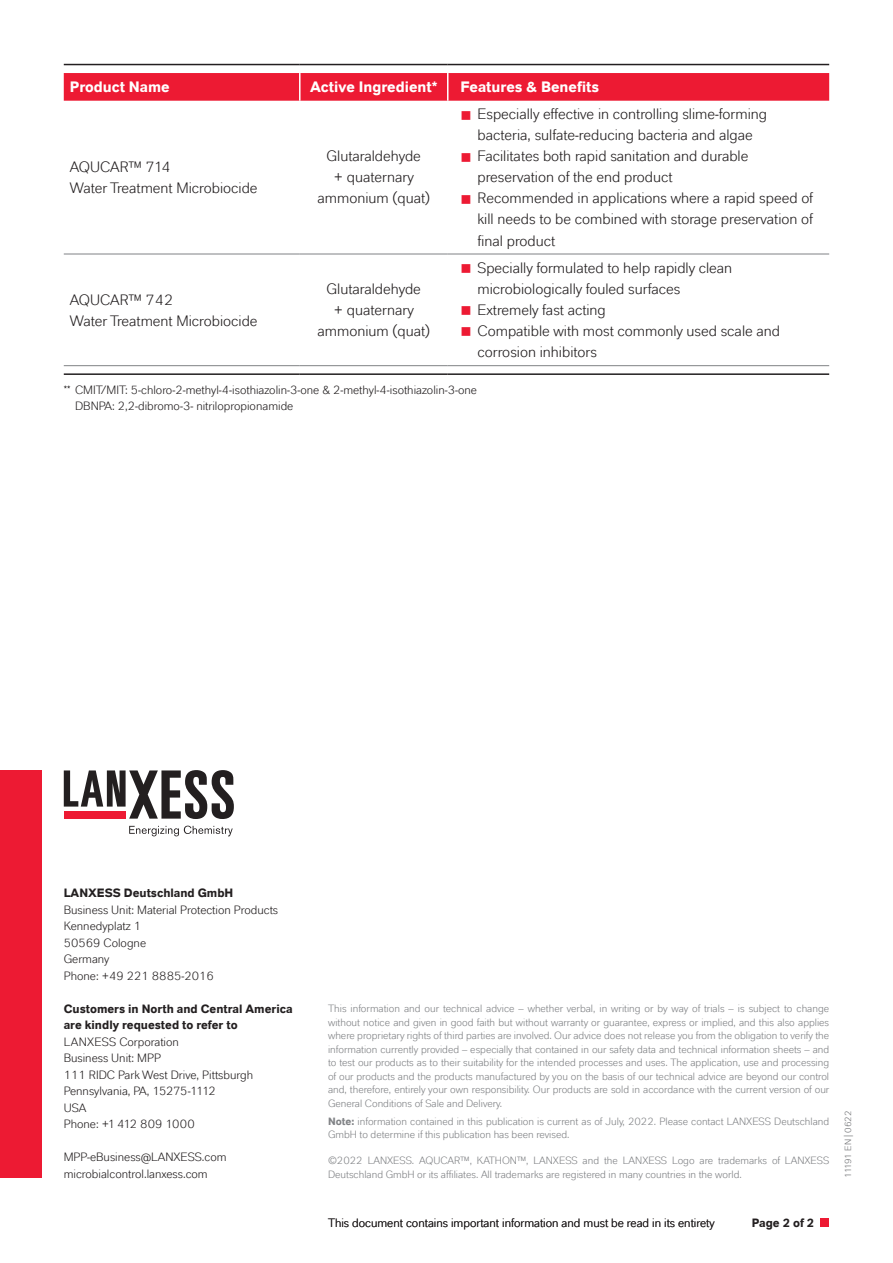
<style>
.page{position:relative;width:893px;height:1263px;background:#fff}
.page>*{position:absolute;margin:0;border:0;box-sizing:border-box;transform-origin:0 0}
.Tabelle{font:15px/21px "Lanxess Global";color:#231f20}
.Tabelle_Kopf{font:700 15px "Lanxess Global";color:#fff}
.Adresse__1{font:12px "Lanxess Global";color:#231f20}
.Bildunterschrift{font:12px/16.5px "Lanxess Global";color:#231f20}
.Adresse__1-2{font:700 12px/16.5px "Lanxess Global";color:#231f20}
.Copy{font:12px "Lanxess Global";color:#231f20}
.Disclaimer{font:10.5px/13.5px "Lanxess Global";color:#808285}
.t1{font:9px "Lanxess Global";letter-spacing:-.02em;color:#6c6d70}
.s1{font-weight:700}
</style>
<div class="page">
<div style="left:821px;top:1218px;width:8px;height:9px;background:#ed1a33"></div>
<hr style="left:64px;top:373px;width:236px;height:2px;background:#231f20">
<hr style="left:300px;top:373px;width:148px;height:2px;background:#231f20">
<hr style="left:448px;top:373px;width:381px;height:2px;background:#231f20">
<hr style="left:64px;top:254px;width:236px;height:1px;background:#808285">
<hr style="left:300px;top:254px;width:148px;height:1px;background:#808285">
<hr style="left:448px;top:254px;width:381px;height:1px;background:#808285">
<div style="left:64px;top:73px;width:765px;height:28px;background:#ed1a33"></div>
<hr style="left:64px;top:365px;width:236px;height:1px;background:#808285">
<hr style="left:300px;top:365px;width:148px;height:1px;background:#808285">
<hr style="left:448px;top:365px;width:381px;height:1px;background:#808285">
<hr style="left:64px;top:64px;width:236px;height:1px;background:#231f20">
<hr style="left:300px;top:64px;width:148px;height:1px;background:#231f20">
<hr style="left:448px;top:64px;width:381px;height:1px;background:#231f20">
<div style="left:0;top:770px;width:41px;height:408px;background:#ed1a33"></div>
<svg style="left:64px;top:770px;width:170px;height:49px"></svg>
<svg style="left:129px;top:826px;width:104px;height:10px"></svg>
<p class="Tabelle_Kopf" style="left:70px;top:78px;width:101px">Product Name</p>
<p class="Tabelle_Kopf" style="left:310px;top:78px;width:129px">Active Ingredient*</p>
<p class="Tabelle_Kopf" style="left:460px;top:78px;width:140px">Features &amp; Benefits</p>
<p class="Tabelle" style="left:70px;top:156px;width:189px">AQUCAR™ 714<br>Water Treatment Microbiocide</p>
<p class="Tabelle" style="left:317px;top:146px;width:114px;text-align:center">Glutaraldehyde<br>+ quaternary ammonium (quat)</p>
<p class="Tabelle" style="left:70px;top:289px;width:189px">AQUCAR™ 742<br>Water Treatment Microbiocide</p>
<p class="Tabelle" style="left:317px;top:278px;width:114px;text-align:center">Glutaraldehyde<br>+ quaternary ammonium (quat)</p>
<p class="Tabelle" style="left:477px;top:104px;width:291px">Especially effective in controlling slime-forming bacteria, sulfate-reducing bacteria and algae</p>
<p class="Tabelle" style="left:477px;top:146px;width:272px">Facilitates both rapid sanitation and durable preservation of the end product</p>
<p class="Tabelle" style="left:477px;top:188px;width:337px;text-align:justify">Recommended in applications where a rapid speed of kill needs to be combined with storage preservation of final product</p>
<p class="Tabelle" style="left:477px;top:257px;width:256px">Specially formulated to help rapidly clean microbiologically fouled surfaces</p>
<p class="Tabelle" style="left:477px;top:299px;width:130px">Extremely fast acting</p>
<p class="Tabelle" style="left:477px;top:320px;width:304px">Compatible with most commonly used scale and corrosion inhibitors</p>
<p class="Bildunterschrift" style="left:75px;top:381px;width:403px;text-indent:-11px">** CMIT/MIT: 5-chloro-2-methyl-4-isothiazolin-3-one &amp; 2-methyl-4-isothiazolin-3-one<br>DBNPA: 2,2-dibromo-3- nitrilopropionamide</p>
<p class="Adresse__1-2" style="left:64px;top:885px;width:171px">LANXESS Deutschland GmbH</p>
<p class="Adresse__1" style="left:64px;top:903px;width:216px">Business Unit: Material Protection Products</p>
<p class="Adresse__1" style="left:64px;top:919px;width:79px">Kennedyplatz 1</p>
<p class="Adresse__1" style="left:64px;top:936px;width:84px">50569 Cologne</p>
<p class="Adresse__1" style="left:64px;top:952px;width:47px">Germany</p>
<p class="Adresse__1" style="left:64px;top:969px;width:152px">Phone: +49 221 8885-2016</p>
<p class="Adresse__1-2" style="left:64px;top:1000px;width:230px">Customers in North and Central America are kindly requested to refer to</p>
<p class="Adresse__1" style="left:64px;top:1035px;width:117px">LANXESS Corporation</p>
<p class="Adresse__1" style="left:64px;top:1051px;width:99px">Business Unit: MPP</p>
<p class="Adresse__1" style="left:64px;top:1068px;width:191px">111 RIDC Park West Drive, Pittsburgh</p>
<p class="Adresse__1" style="left:64px;top:1084px;width:154px">Pennsylvania, PA, 15275-1112</p>
<p class="Adresse__1" style="left:64px;top:1101px;width:24px">USA</p>
<p class="Adresse__1" style="left:64px;top:1117px;width:133px">Phone: +1 412 809 1000</p>
<p class="Adresse__1" style="left:64px;top:1150px;width:164px">MPP-eBusiness@LANXESS.com</p>
<p class="Adresse__1" style="left:64px;top:1167px;width:146px">microbialcontrol.lanxess.com</p>
<p class="Disclaimer" style="left:328px;top:1002px;width:503px;text-align:justify">This information and our technical advice – whether verbal, in writing or by way of trials – is subject to change without notice and given in good faith but without warranty or guarantee, express or implied, and this also applies where proprietary rights of third parties are involved. Our advice does not release you from the obligation to verify the information currently provided – especially that contained in our safety data and technical information sheets – and to test our products as to their suitability for the intended processes and uses. The application, use and processing of our products and the products manufactured by you on the basis of our technical advice are beyond our control and, therefore, entirely your own responsibility. Our products are sold in accordance with the current version of our General Conditions of Sale and Delivery.</p>
<p class="Disclaimer" style="left:328px;top:1114px;width:503px"><span class="s1">Note:</span> information contained in this publication is current as of July, 2022. Please contact LANXESS Deutschland<br>GmbH to determine if this publication has been revised.</p>
<p class="Disclaimer" style="left:328px;top:1154px;width:503px">©2022 LANXESS. AQUCAR™, KATHON™, LANXESS and the LANXESS Logo are trademarks of LANXESS<br>Deutschland GmbH or its affiliates. All trademarks are registered in many countries in the world.</p>
<p class="t1" style="left:843px;top:1178px;width:69px;rotate:-90deg">11191 EN | 0622</p>
<p class="Copy" style="left:328px;top:1215px;width:388px">This document contains important information and must be read in its entirety</p>
<p class="Adresse__1-2" style="left:752px;top:1214px;width:64px">Page 2 of 2</p>
</div>
